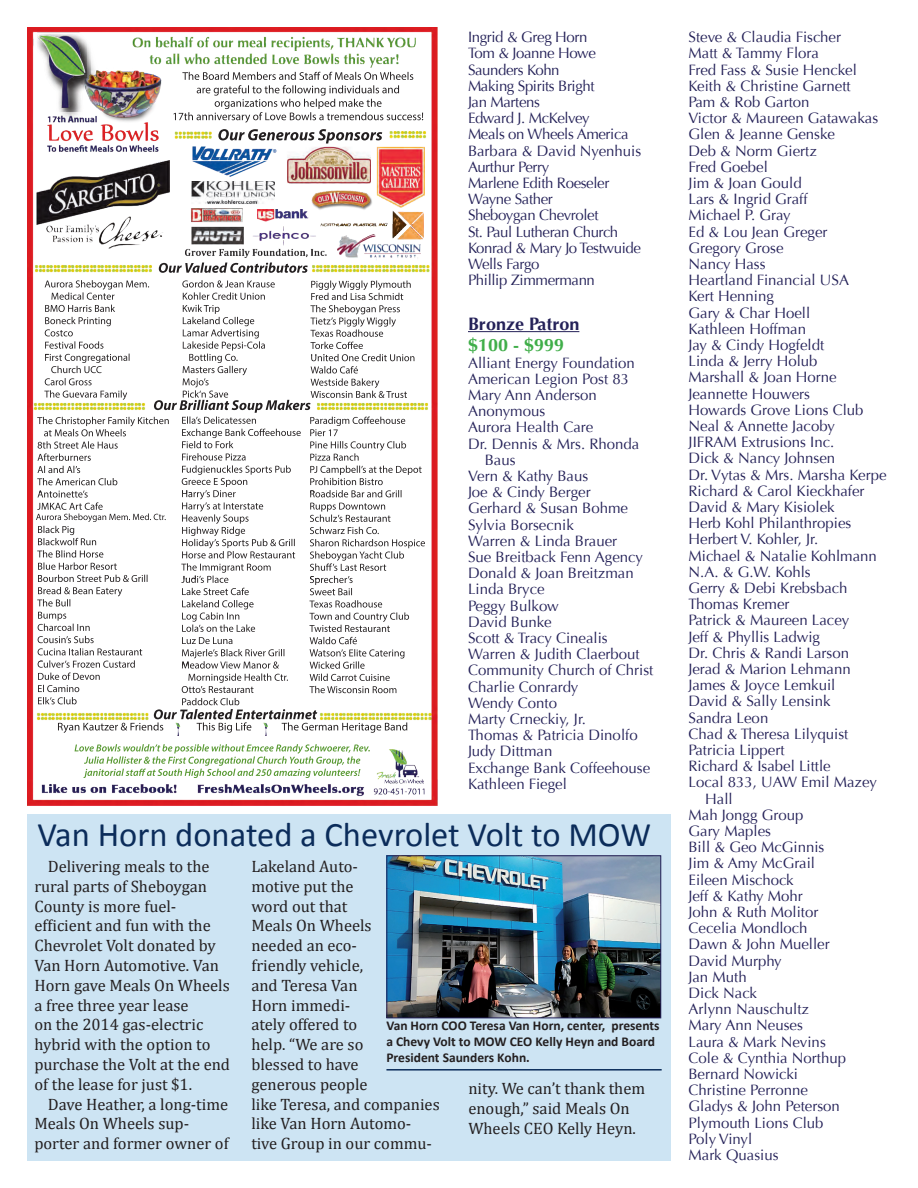
<style>
.page{position:relative;width:918px;height:1188px;background:#fff}
.page>*{position:absolute;margin:0;border:0;box-sizing:border-box;transform-origin:0 0}
.t1{font:34.5px "Calibri";color:#0b2c5a}
.t2{font:700 18px "Optima";color:#242158}
.t3{font:700 18px "Optima";color:#40ae49}
.t4{font:16.5px/19.8px "Cambria";color:#231f20}
.t5{font:15px "Optima";color:#242158}
.t6{font:15px/16.2px "Optima";letter-spacing:-.025em;color:#242158}
.t7{font:700 13.5px/16.2px "Calibri";color:#231f20}
</style>
<div class="page">
<hr style="left:468px;top:331px;width:111px;height:1px;background:#242158">
<img style="left:27px;top:27px;width:410px;height:779px">
<img style="left:36px;top:34px;width:55px;height:77px">
<img style="left:37px;top:34px;width:49px;height:77px">
<img style="left:175px;top:722px;width:6px;height:14px">
<svg style="left:262px;top:722px;width:6px;height:13px"></svg>
<img style="left:375px;top:784px;width:48px;height:2px">
<img style="left:375px;top:749px;width:48px;height:35px">
<img style="left:37px;top:160px;width:133px;height:89px">
<img style="left:319px;top:210px;width:104px;height:30px">
<img style="left:286px;top:147px;width:84px;height:37px">
<img style="left:191px;top:227px;width:53px;height:18px">
<img style="left:257px;top:209px;width:52px;height:14px">
<img style="left:336px;top:240px;width:84px;height:23px">
<img style="left:336px;top:225px;width:84px;height:15px">
<img style="left:376px;top:147px;width:49px;height:62px">
<img style="left:191px;top:181px;width:84px;height:23px">
<img style="left:190px;top:209px;width:53px;height:14px">
<img style="left:251px;top:224px;width:66px;height:24px">
<img style="left:310px;top:189px;width:63px;height:23px">
<img style="left:319px;top:210px;width:54px;height:2px">
<div style="left:27px;top:814px;width:643px;height:347px;background:#cde4f3"></div>
<img style="left:388px;top:857px;width:271px;height:159px">
<div style="left:386px;top:855px;width:275px;height:163px;border:1px solid #242158"></div>
<hr style="left:386px;top:1069px;width:276px;height:2px;background:#0b2c5a">
<p class="t6" style="left:468px;top:29px;width:175px">Ingrid &amp; Greg Horn<br>Tom &amp; Joanne Howe<br>Saunders Kohn<br>Making Spirits Bright<br>Jan Martens<br>Edward J. McKelvey<br>Meals on Wheels America<br>Barbara &amp; David Nyenhuis<br>Aurthur Perry<br>Marlene Edith Roeseler<br>Wayne Sather<br>Sheboygan Chevrolet<br>St. Paul Lutheran Church<br>Konrad &amp; Mary Jo Testwuide<br>Wells Fargo<br>Phillip Zimmermann</p>
<p class="t2" style="left:468px;top:313px;width:113px">Bronze Patron</p>
<p class="t3" style="left:468px;top:335px;width:98px">$100 - $999</p>
<p class="t5" style="left:468px;top:354px;width:168px">Alliant Energy Foundation</p>
<p class="t5" style="left:468px;top:370px;width:163px">American Legion Post 83</p>
<p class="t5" style="left:468px;top:386px;width:130px">Mary Ann Anderson</p>
<p class="t5" style="left:468px;top:402px;width:79px">Anonymous</p>
<p class="t5" style="left:468px;top:419px;width:127px">Aurora Health Care</p>
<p class="t5" style="left:468px;top:435px;width:173px">Dr. Dennis &amp; Mrs. Rhonda</p>
<p class="t5" style="left:485px;top:451px;width:32px">Baus</p>
<p class="t5" style="left:468px;top:467px;width:122px">Vern &amp; Kathy Baus</p>
<p class="t5" style="left:468px;top:483px;width:124px">Joe &amp; Cindy Berger</p>
<p class="t5" style="left:468px;top:500px;width:162px">Gerhard &amp; Susan Bohme</p>
<p class="t5" style="left:468px;top:516px;width:107px">Sylvia Borsecnik</p>
<p class="t5" style="left:468px;top:532px;width:151px">Warren &amp; Linda Brauer</p>
<p class="t5" style="left:468px;top:548px;width:176px">Sue Breitback Fenn Agency</p>
<p class="t5" style="left:468px;top:564px;width:167px">Donald &amp; Joan Breitzman</p>
<p class="t5" style="left:468px;top:581px;width:78px">Linda Bryce</p>
<p class="t5" style="left:468px;top:597px;width:92px">Peggy Bulkow</p>
<p class="t5" style="left:468px;top:613px;width:85px">David Bunke</p>
<p class="t5" style="left:468px;top:629px;width:141px">Scott &amp; Tracy Cinealis</p>
<p class="t5" style="left:468px;top:645px;width:173px">Warren &amp; Judith Claerbout</p>
<p class="t5" style="left:468px;top:662px;width:187px">Community Church of Christ</p>
<p class="t5" style="left:468px;top:678px;width:112px">Charlie Conrardy</p>
<p class="t5" style="left:468px;top:694px;width:91px">Wendy Conto</p>
<p class="t5" style="left:468px;top:710px;width:120px">Marty Crneckiy, Jr.</p>
<p class="t5" style="left:468px;top:726px;width:171px">Thomas &amp; Patricia Dinolfo</p>
<p class="t5" style="left:468px;top:743px;width:86px">Judy Dittman</p>
<p class="t5" style="left:468px;top:759px;width:184px">Exchange Bank Coffeehouse</p>
<p class="t5" style="left:468px;top:775px;width:100px">Kathleen Fiegel</p>
<h1 class="t1" style="left:38px;top:813px;width:615px">Van Horn donated a Chevrolet Volt to MOW</h1>
<p class="t4" style="left:34px;top:856px;width:197px;text-indent:13px">Delivering meals to the rural parts of Sheboygan<br>County is more fuel&shy;efficient and fun with the<br>Chevrolet Volt donated by<br>Van Horn Automotive. Van<br>Horn gave Meals On Wheels a free three year lease<br>on the 2014 gas-electric hybrid with the option to purchase the Volt at the end of the lease for just $1.</p>
<p class="t4" style="left:34px;top:1094px;width:196px;text-indent:14px">Dave Heather, a long-time<br>Meals On Wheels sup&shy;porter and former owner of</p>
<p class="t4" style="left:251px;top:856px;width:190px">Lakeland Auto-<br>motive put the<br>word out that<br>Meals On Wheels<br>needed an eco-<br>friendly vehicle,<br>and Teresa Van<br>Horn immedi-<br>ately offered to<br>help. “We are so<br>blessed to have<br>generous people<br>like Teresa, and companies like Van Horn Automo&shy;tive Group in our commu-</p>
<p class="t7" style="left:386px;top:1018px;width:275px">Van Horn COO Teresa Van Horn, center, presents a Chevy Volt to MOW CEO Kelly Heyn and Board<br>President Saunders Kohn.</p>
<p class="t4" style="left:468px;top:1079px;width:178px">nity. We can’t thank them enough,” said Meals On<br>Wheels CEO Kelly Heyn.</p>
<p class="t5" style="left:688px;top:28px;width:154px">Steve &amp; Claudia Fischer</p>
<p class="t5" style="left:688px;top:45px;width:132px">Matt &amp; Tammy Flora</p>
<p class="t5" style="left:688px;top:61px;width:170px">Fred Fass &amp; Susie Henckel</p>
<p class="t5" style="left:688px;top:77px;width:164px">Keith &amp; Christine Garnett</p>
<p class="t5" style="left:688px;top:93px;width:123px">Pam &amp; Rob Garton</p>
<p class="t5" style="left:688px;top:109px;width:191px">Victor &amp; Maureen Gatawakas</p>
<p class="t5" style="left:688px;top:126px;width:148px">Glen &amp; Jeanne Genske</p>
<p class="t5" style="left:688px;top:142px;width:130px">Deb &amp; Norm Giertz</p>
<p class="t5" style="left:688px;top:158px;width:81px">Fred Goebel</p>
<p class="t5" style="left:688px;top:174px;width:115px">Jim &amp; Joan Gould</p>
<p class="t5" style="left:688px;top:190px;width:121px">Lars &amp; Ingrid Graff</p>
<p class="t5" style="left:688px;top:207px;width:104px">Michael P. Gray</p>
<p class="t5" style="left:688px;top:223px;width:141px">Ed &amp; Lou Jean Greger</p>
<p class="t5" style="left:688px;top:239px;width:97px">Gregory Grose</p>
<p class="t5" style="left:688px;top:255px;width:79px">Nancy Hass</p>
<p class="t5" style="left:688px;top:271px;width:162px">Heartland Financial USA</p>
<p class="t5" style="left:688px;top:288px;width:87px">Kert Henning</p>
<p class="t5" style="left:688px;top:304px;width:123px">Gary &amp; Char Hoell</p>
<p class="t5" style="left:688px;top:320px;width:119px">Kathleen Hoffman</p>
<p class="t5" style="left:688px;top:336px;width:137px">Jay &amp; Cindy Hogfeldt</p>
<p class="t5" style="left:688px;top:352px;width:131px">Linda &amp; Jerry Holub</p>
<p class="t5" style="left:688px;top:369px;width:150px">Marshall &amp; Joan Horne</p>
<p class="t5" style="left:688px;top:385px;width:123px">Jeannette Houwers</p>
<p class="t5" style="left:688px;top:401px;width:177px">Howards Grove Lions Club</p>
<p class="t5" style="left:688px;top:417px;width:148px">Neal &amp; Annette Jacoby</p>
<p class="t5" style="left:688px;top:433px;width:147px">JIFRAM Extrusions Inc.</p>
<p class="t5" style="left:688px;top:450px;width:148px">Dick &amp; Nancy Johnsen</p>
<p class="t5" style="left:688px;top:466px;width:200px">Dr. Vytas &amp; Mrs. Marsha Kerpe</p>
<p class="t5" style="left:688px;top:482px;width:178px">Richard &amp; Carol Kieckhafer</p>
<p class="t5" style="left:688px;top:498px;width:148px">David &amp; Mary Kisiolek</p>
<p class="t5" style="left:688px;top:514px;width:164px">Herb Kohl Philanthropies</p>
<p class="t5" style="left:688px;top:531px;width:131px">Herbert V. Kohler, Jr.</p>
<p class="t5" style="left:688px;top:547px;width:190px">Michael &amp; Natalie Kohlmann</p>
<p class="t5" style="left:688px;top:563px;width:124px">N.A. &amp; G.W. Kohls</p>
<p class="t5" style="left:688px;top:579px;width:160px">Gerry &amp; Debi Krebsbach</p>
<p class="t5" style="left:688px;top:595px;width:102px">Thomas Kremer</p>
<p class="t5" style="left:688px;top:612px;width:162px">Patrick &amp; Maureen Lacey</p>
<p class="t5" style="left:688px;top:628px;width:133px">Jeff &amp; Phyllis Ladwig</p>
<p class="t5" style="left:688px;top:644px;width:162px">Dr. Chris &amp; Randi Larson</p>
<p class="t5" style="left:688px;top:660px;width:164px">Jerad &amp; Marion Lehmann</p>
<p class="t5" style="left:688px;top:676px;width:148px">James &amp; Joyce Lemkuil</p>
<p class="t5" style="left:688px;top:693px;width:144px">David &amp; Sally Lensink</p>
<p class="t5" style="left:688px;top:709px;width:81px">Sandra Leon</p>
<p class="t5" style="left:688px;top:725px;width:161px">Chad &amp; Theresa Lilyquist</p>
<p class="t5" style="left:688px;top:741px;width:98px">Patricia Lippert</p>
<p class="t5" style="left:688px;top:757px;width:144px">Richard &amp; Isabel Little</p>
<p class="t5" style="left:688px;top:774px;width:190px">Local 833, UAW Emil Mazey</p>
<p class="t5" style="left:705px;top:790px;width:29px">Hall</p>
<p class="t5" style="left:688px;top:806px;width:116px">Mah Jongg Group</p>
<p class="t5" style="left:688px;top:822px;width:84px">Gary Maples</p>
<p class="t5" style="left:688px;top:838px;width:137px">Bill &amp; Geo McGinnis</p>
<p class="t5" style="left:688px;top:855px;width:128px">Jim &amp; Amy McGrail</p>
<p class="t5" style="left:688px;top:871px;width:107px">Eileen Mischock</p>
<p class="t5" style="left:688px;top:887px;width:116px">Jeff &amp; Kathy Mohr</p>
<p class="t5" style="left:688px;top:903px;width:131px">John &amp; Ruth Molitor</p>
<p class="t5" style="left:688px;top:919px;width:120px">Cecelia Mondloch</p>
<p class="t5" style="left:688px;top:936px;width:143px">Dawn &amp; John Mueller</p>
<p class="t5" style="left:688px;top:952px;width:95px">David Murphy</p>
<p class="t5" style="left:688px;top:968px;width:60px">Jan Muth</p>
<p class="t5" style="left:688px;top:984px;width:70px">Dick Nack</p>
<p class="t5" style="left:688px;top:1001px;width:122px">Arlynn Nauschultz</p>
<p class="t5" style="left:688px;top:1017px;width:116px">Mary Ann Neuses</p>
<p class="t5" style="left:688px;top:1033px;width:139px">Laura &amp; Mark Nevins</p>
<p class="t5" style="left:688px;top:1049px;width:159px">Cole &amp; Cynthia Northup</p>
<p class="t5" style="left:688px;top:1065px;width:111px">Bernard Nowicki</p>
<p class="t5" style="left:688px;top:1082px;width:121px">Christine Perronne</p>
<p class="t5" style="left:688px;top:1098px;width:153px">Gladys &amp; John Peterson</p>
<p class="t5" style="left:688px;top:1114px;width:137px">Plymouth Lions Club</p>
<p class="t5" style="left:688px;top:1130px;width:65px">Poly Vinyl</p>
<p class="t5" style="left:688px;top:1146px;width:92px">Mark Quasius</p>
</div>
